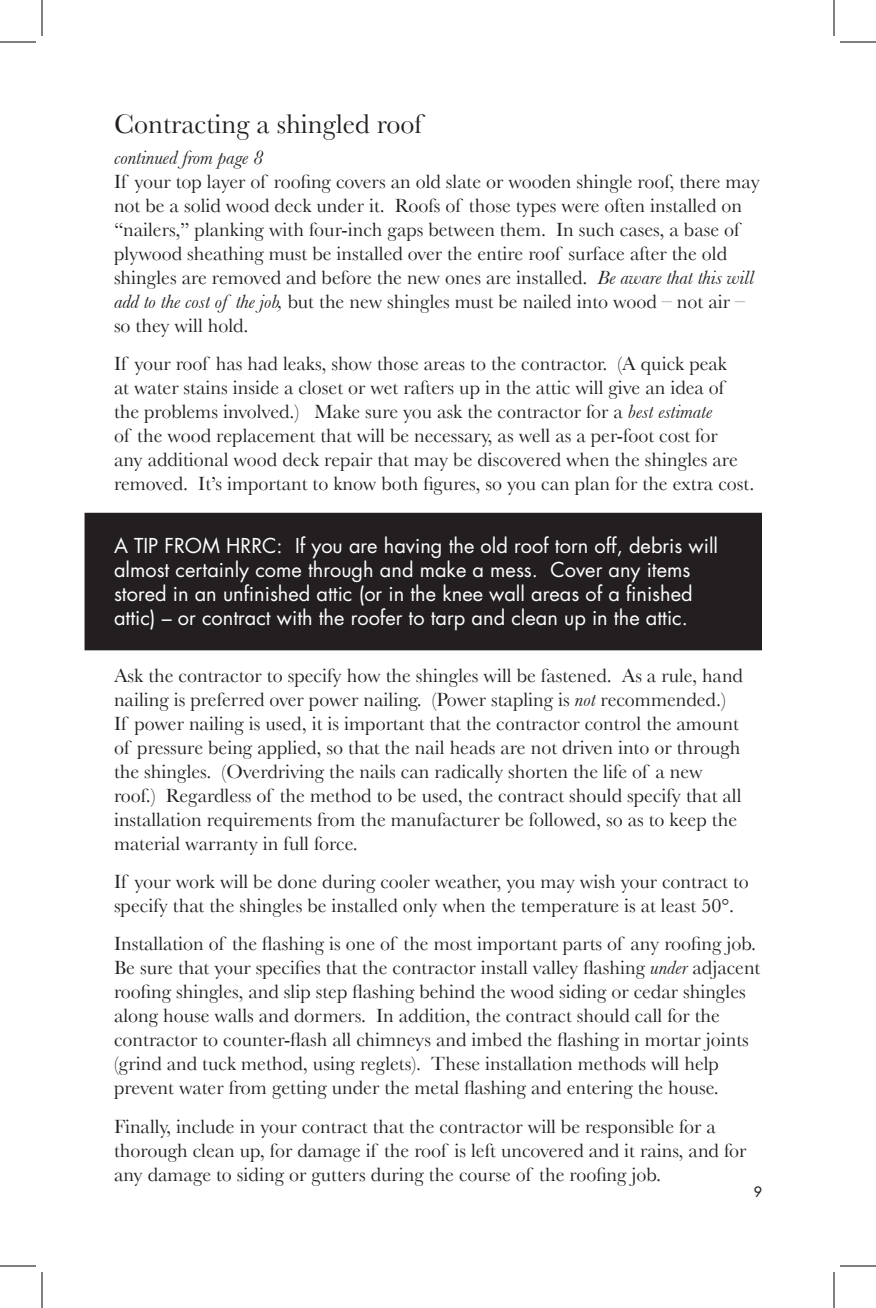
<style>
.page{position:relative;width:876px;height:1308px;background:#fff}
.page>*{position:absolute;margin:0;border:0;box-sizing:border-box;transform-origin:0 0}
.Main_Story_Title_SMA{font:28px "Baskerville";color:#231f20}
.Main_Story_Text{font:20px/24px "Baskerville";color:#231f20}
.call-reverse_text{font:20px/24px "Futura";color:#fff}
.continued_from{font:italic 20px "Baskerville";color:#231f20}
.pg_-right__ODD{font:14px "Futura";color:#231f20}
.s1{font-style:italic}
</style>
<div class="page">
<div style="left:86px;top:514px;width:675px;height:135px;background:#231f20"></div>
<div style="left:85px;top:513px;width:677px;height:137px;border:2px solid #231f20"></div>
<hr style="left:0;top:42px;width:36px;height:1px;background:#000">
<hr style="left:840px;top:42px;width:36px;height:1px;background:#000">
<hr style="left:0;top:1266px;width:36px;height:1px;background:#000">
<hr style="left:840px;top:1266px;width:36px;height:1px;background:#000">
<hr style="left:42px;top:0;width:1px;height:36px;background:#000">
<hr style="left:42px;top:1272px;width:1px;height:36px;background:#000">
<hr style="left:834px;top:0;width:1px;height:36px;background:#000">
<hr style="left:834px;top:1272px;width:1px;height:36px;background:#000">
<p class="Main_Story_Title_SMA" style="left:114px;top:107px;width:310px">Contracting a shingled roof</p>
<p class="continued_from" style="left:114px;top:146px;width:151px">continued from page 8</p>
<p class="Main_Story_Text" style="left:114px;top:169px;width:647px">If your top layer of roofing covers an old slate or wooden shingle roof, there may not be a solid wood deck under it. Roofs of those types were often installed on “nailers,” planking with four-inch gaps between them. In such cases, a base of plywood sheathing must be installed over the entire roof surface after the old shingles are removed and before the new ones are installed. <span class="s1">Be aware that this will add to the cost of the job,</span> but the new shingles must be nailed into wood – not air – so they will hold.</p>
<p class="Main_Story_Text" style="left:114px;top:352px;width:642px">If your roof has had leaks, show those areas to the contractor. (A quick peak<br>at water stains inside a closet or wet rafters up in the attic will give an idea of the problems involved.) Make sure you ask the contractor for a <span class="s1">best estimate<br></span>of the wood replacement that will be necessary, as well as a per-foot cost for<br>any additional wood deck repair that may be discovered when the shingles are removed. It’s important to know both figures, so you can plan for the extra cost.</p>
<p class="call-reverse_text" style="left:114px;top:533px;width:606px">A TIP FROM HRRC: If you are having the old roof torn off, debris will almost certainly come through and make a mess. Cover any items stored in an unfinished attic (or in the knee wall areas of a finished attic) – or contract with the roofer to tarp and clean up in the attic.</p>
<p class="Main_Story_Text" style="left:114px;top:663px;width:631px">Ask the contractor to specify how the shingles will be fastened. As a rule, hand nailing is preferred over power nailing. (Power stapling is <span class="s1">not</span> recommended.)<br>If power nailing is used, it is important that the contractor control the amount of pressure being applied, so that the nail heads are not driven into or through the shingles. (Overdriving the nails can radically shorten the life of a new roof.) Regardless of the method to be used, the contract should specify that all installation requirements from the manufacturer be followed, so as to keep the material warranty in full force.</p>
<p class="Main_Story_Text" style="left:114px;top:869px;width:636px">If your work will be done during cooler weather, you may wish your contract to specify that the shingles be installed only when the temperature is at least 50°.</p>
<p class="Main_Story_Text" style="left:114px;top:932px;width:648px">Installation of the flashing is one of the most important parts of any roofing job.<br>Be sure that your specifies that the contractor install valley flashing <span class="s1">under</span> adjacent roofing shingles, and slip step flashing behind the wood siding or cedar shingles along house walls and dormers. In addition, the contract should call for the contractor to counter-flash all chimneys and imbed the flashing in mortar joints (grind and tuck method, using reglets). These installation methods will help prevent water from getting under the metal flashing and entering the house.</p>
<p class="Main_Story_Text" style="left:114px;top:1114px;width:634px">Finally, include in your contract that the contractor will be responsible for a thorough clean up, for damage if the roof is left uncovered and it rains, and for any damage to siding or gutters during the course of the roofing job.</p>
<p class="pg_-right__ODD" style="left:754px;top:1183px;width:10px">9</p>
</div>
